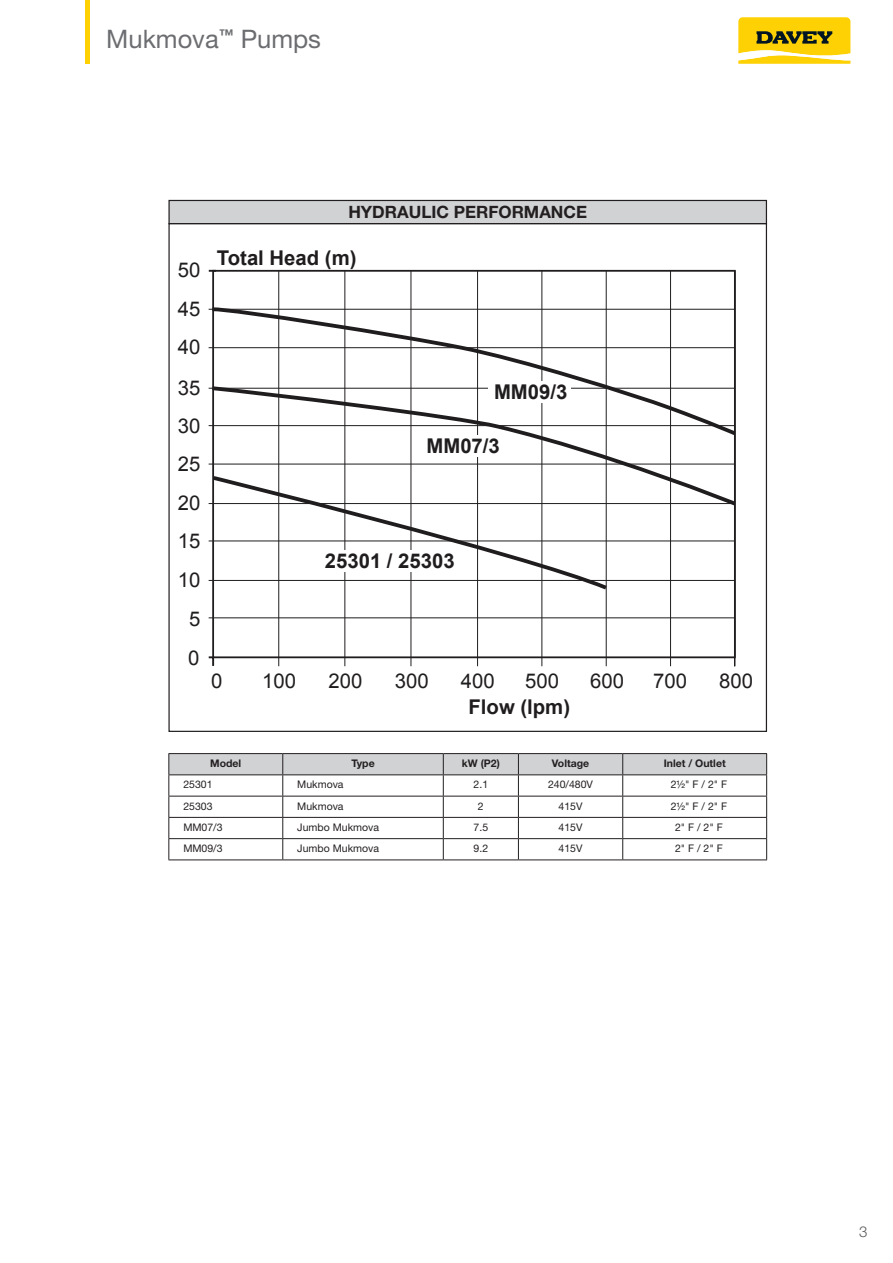
<style>
.page{position:relative;width:893px;height:1263px;background:#fff}
.page>*{position:absolute;margin:0;border:0;box-sizing:border-box;transform-origin:0 0}
.t1{font:25.5px "Helvetica Neue LT Std";color:#6c6d70}
.t2{font:20.25px/38.5px "Arial";color:#201d1e}
.t3{font:700 20.25px "Arial";color:#201d1e}
.t4{font:700 16.95px "Helvetica Neue LT Std";color:#231f20}
.t5{font:300 15px "Helvetica Neue LT Std";color:#57585a}
.t6{font:10.5px "Helvetica Neue LT Std";color:#231f20}
.t7{font:700 10.5px "Helvetica Neue LT Std";color:#231f20}
</style>
<div class="page">
<svg style="left:738px;top:17px;width:112px;height:47px;background:#e2c126"></svg>
<hr style="left:85px;top:0;width:4px;height:64px;background:#fed105">
<hr style="left:278px;top:271px;width:1px;height:395px;background:#201d1e">
<hr style="left:345px;top:271px;width:1px;height:395px;background:#201d1e">
<hr style="left:411px;top:271px;width:1px;height:395px;background:#201d1e">
<hr style="left:477px;top:271px;width:1px;height:395px;background:#201d1e">
<hr style="left:542px;top:271px;width:1px;height:395px;background:#201d1e">
<hr style="left:606px;top:271px;width:1px;height:395px;background:#201d1e">
<hr style="left:670px;top:271px;width:1px;height:395px;background:#201d1e">
<hr style="left:734px;top:271px;width:1px;height:395px;background:#201d1e">
<hr style="left:735px;top:271px;width:1px;height:395px;background:#201d1e">
<hr style="left:209px;top:541px;width:526px;height:1px;background:#201d1e">
<hr style="left:209px;top:580px;width:526px;height:1px;background:#201d1e">
<hr style="left:209px;top:618px;width:526px;height:1px;background:#201d1e">
<svg style="left:208px;top:656px;width:7px;height:10px"></svg>
<svg style="left:209px;top:305px;width:527px;height:79px"></svg>
<svg style="left:208px;top:384px;width:528px;height:123px"></svg>
<svg style="left:210px;top:474px;width:401px;height:119px"></svg>
<div style="left:169px;top:200px;width:597px;height:24px;background:#d1d2d4"></div>
<div style="left:168px;top:200px;width:599px;height:24px;border:1px solid #231f20"></div>
<hr style="left:168px;top:753px;width:115px;height:1px;background:#231f20">
<hr style="left:283px;top:753px;width:160px;height:1px;background:#231f20">
<hr style="left:443px;top:753px;width:75px;height:1px;background:#231f20">
<hr style="left:518px;top:753px;width:105px;height:1px;background:#231f20">
<hr style="left:623px;top:753px;width:144px;height:1px;background:#231f20">
<hr style="left:168px;top:859px;width:115px;height:1px;background:#231f20">
<hr style="left:283px;top:859px;width:160px;height:1px;background:#231f20">
<hr style="left:443px;top:859px;width:75px;height:1px;background:#231f20">
<hr style="left:518px;top:859px;width:105px;height:1px;background:#231f20">
<svg style="left:168px;top:754px;width:599px;height:105px"></svg>
<hr style="left:623px;top:859px;width:144px;height:1px;background:#231f20">
<h1 class="t1" style="left:106px;top:24px;width:216px">Mukmova<sup>™</sup> Pumps</h1>
<h3 class="t4" style="left:348px;top:202px;width:240px">HYDRAULIC PERFORMANCE</h3>
<h2 class="t2" style="left:178px;top:250px;width:24px;line-height:39.5px">50<br>45</h2>
<h2 class="t2" style="left:178px;top:326px;width:24px;line-height:41.7px">40<br>35</h2>
<h2 class="t2" style="left:178px;top:407px;width:24px;text-align:center">30<br>25<br>20<br>15<br>10<br>5<br>0</h2>
<h2 class="t3" style="left:217px;top:246px;width:141px">Total Head (m)</h2>
<h2 class="t3" style="left:494px;top:380px;width:75px">MM09/3</h2>
<h2 class="t3" style="left:426px;top:434px;width:75px">MM07/3</h2>
<h2 class="t3" style="left:325px;top:549px;width:131px">25301 / 25303</h2>
<h2 class="t2" style="left:211px;top:661px;width:13px">0</h2>
<h2 class="t2" style="left:262px;top:661px;width:35px">100</h2>
<h2 class="t2" style="left:329px;top:661px;width:35px">200</h2>
<h2 class="t2" style="left:395px;top:661px;width:35px">300</h2>
<h2 class="t2" style="left:461px;top:661px;width:35px">400</h2>
<h2 class="t2" style="left:525px;top:661px;width:35px">500</h2>
<h2 class="t2" style="left:590px;top:661px;width:35px">600</h2>
<h2 class="t2" style="left:653px;top:661px;width:35px">700</h2>
<h2 class="t2" style="left:719px;top:661px;width:35px">800</h2>
<h2 class="t3" style="left:468px;top:695px;width:103px">Flow (lpm)</h2>
<p class="t7" style="left:210px;top:757px;width:33px">Model</p>
<p class="t7" style="left:351px;top:757px;width:25px">Type</p>
<p class="t7" style="left:462px;top:757px;width:39px">kW (P2)</p>
<p class="t7" style="left:552px;top:757px;width:39px">Voltage</p>
<p class="t7" style="left:664px;top:757px;width:64px">Inlet / Outlet</p>
<p class="t6" style="left:183px;top:778px;width:31px">25301</p>
<p class="t6" style="left:297px;top:778px;width:48px">Mukmova</p>
<p class="t6" style="left:474px;top:778px;width:16px">2.1</p>
<p class="t6" style="left:548px;top:778px;width:46px">240/480V</p>
<p class="t6" style="left:671px;top:778px;width:58px">2½" F / 2" F</p>
<p class="t6" style="left:183px;top:800px;width:31px">25303</p>
<p class="t6" style="left:297px;top:800px;width:48px">Mukmova</p>
<p class="t6" style="left:478px;top:800px;width:7px">2</p>
<p class="t6" style="left:559px;top:800px;width:25px">415V</p>
<p class="t6" style="left:671px;top:800px;width:58px">2½" F / 2" F</p>
<p class="t6" style="left:183px;top:821px;width:41px">MM07/3</p>
<p class="t6" style="left:297px;top:821px;width:83px">Jumbo Mukmova</p>
<p class="t6" style="left:474px;top:821px;width:16px">7.5</p>
<p class="t6" style="left:559px;top:821px;width:25px">415V</p>
<p class="t6" style="left:675px;top:821px;width:49px">2" F / 2" F</p>
<p class="t6" style="left:183px;top:842px;width:41px">MM09/3</p>
<p class="t6" style="left:297px;top:842px;width:83px">Jumbo Mukmova</p>
<p class="t6" style="left:474px;top:842px;width:16px">9.2</p>
<p class="t6" style="left:559px;top:842px;width:25px">415V</p>
<p class="t6" style="left:675px;top:842px;width:49px">2" F / 2" F</p>
<h3 class="t5" style="left:859px;top:1222px;width:10px">3</h3>
</div>
